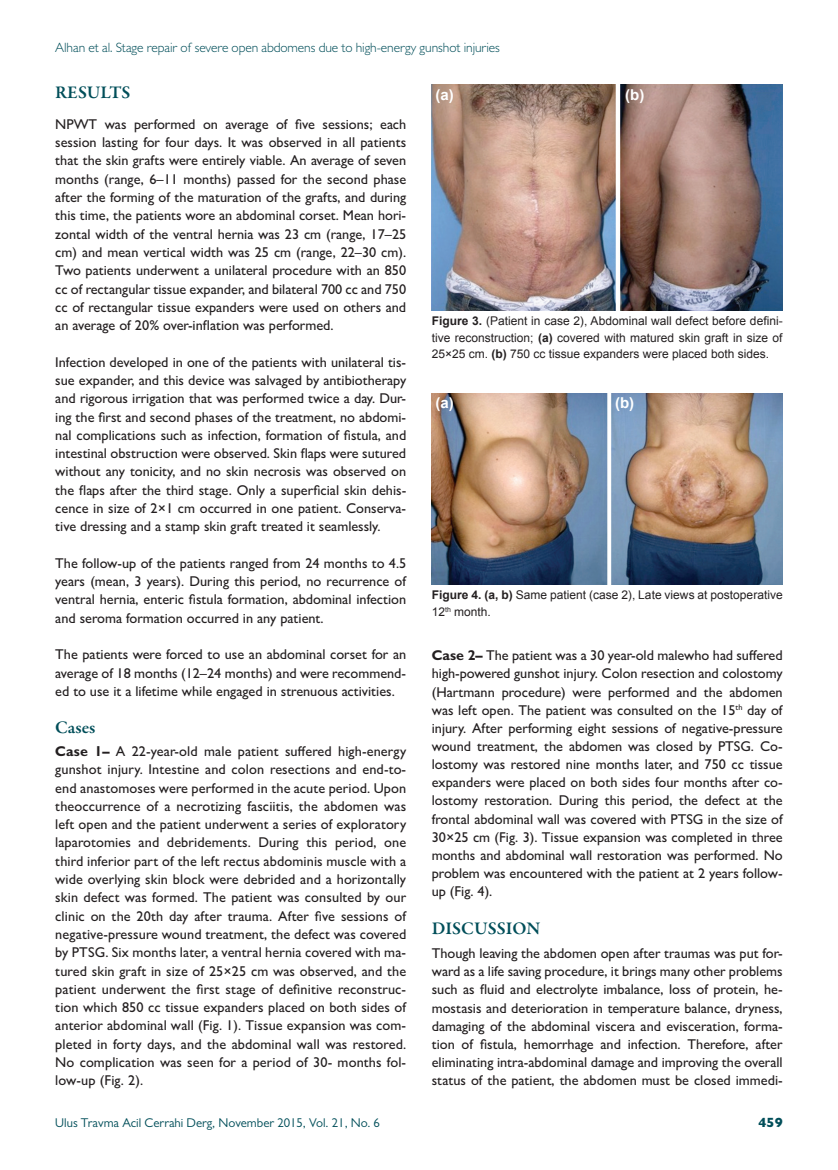
<style>
.page{position:relative;width:838px;height:1170px;background:#fff}
.page>*{position:absolute;margin:0;border:0;box-sizing:border-box;transform-origin:0 0}
.t1{font:600 18px "Garamond Premr Pro";color:#004e59}
.t2{font:700 15px "Arial";color:#fff}
.t3{font:500 14.25px/18.3px "Gill Sans MT Pro";color:#231f20;text-align:justify}
.t4{font:300 13.5px "Gill Sans MT Pro";letter-spacing:-.005em;color:#004e59}
.t5{font:800 13.5px "Gill Sans MT Pro";color:#004e59}
.t6{font:12.75px "Gill Sans MT Pro";color:#004e59}
.t7{font:12px/16.5px "Arial";color:#231f20;text-align:justify}
.s1{font-weight:700}
</style>
<div class="page">
<img style="left:432px;top:85px;width:350px;height:225px">
<img style="left:432px;top:393px;width:350px;height:191px">
<p class="t4" style="left:55px;top:39px;width:446px">Alhan et al. Stage repair of severe open abdomens due to high-energy gunshot injuries</p>
<p class="t1" style="left:55px;top:81px;width:77px">RESULTS</p>
<p class="t3" style="left:55px;top:115px;width:352px">NPWT was performed on average of five sessions; each session lasting for four days. It was observed in all patients that the skin grafts were entirely viable. An average of seven months (range, 6–11 months) passed for the second phase after the forming of the maturation of the grafts, and during this time, the patients wore an abdominal corset. Mean hori&shy;zontal width of the ventral hernia was 23 cm (range, 17–25 cm) and mean vertical width was 25 cm (range, 22–30 cm).<br>Two patients underwent a unilateral procedure with an 850 cc of rectangular tissue expander, and bilateral 700 cc and 750 cc of rectangular tissue expanders were used on others and an average of 20% over-inflation was performed.</p>
<p class="t3" style="left:55px;top:352px;width:352px">Infection developed in one of the patients with unilateral tis&shy;sue expander, and this device was salvaged by antibiotherapy and rigorous irrigation that was performed twice a day. Dur&shy;ing the first and second phases of the treatment, no abdomi&shy;nal complications such as infection, formation of fistula, and intestinal obstruction were observed. Skin flaps were sutured without any tonicity, and no skin necrosis was observed on the flaps after the third stage. Only a superficial skin dehis&shy;cence in size of 2×1 cm occurred in one patient. Conserva&shy;tive dressing and a stamp skin graft treated it seamlessly.</p>
<p class="t3" style="left:55px;top:553px;width:352px">The follow-up of the patients ranged from 24 months to 4.5 years (mean, 3 years). During this period, no recurrence of ventral hernia, enteric fistula formation, abdominal infection and seroma formation occurred in any patient.</p>
<p class="t3" style="left:55px;top:645px;width:352px">The patients were forced to use an abdominal corset for an average of 18 months (12–24 months) and were recommend&shy;ed to use it a lifetime while engaged in strenuous activities.</p>
<p class="t1" style="left:55px;top:717px;width:42px">Cases</p>
<p class="t3" style="left:55px;top:741px;width:352px"><span class="s1">Case 1–</span> A 22-year-old male patient suffered high-energy gunshot injury. Intestine and colon resections and end-to&shy;end anastomoses were performed in the acute period. Upon theoccurrence of a necrotizing fasciitis, the abdomen was left open and the patient underwent a series of exploratory laparotomies and debridements. During this period, one third inferior part of the left rectus abdominis muscle with a wide overlying skin block were debrided and a horizontally skin defect was formed. The patient was consulted by our clinic on the 20th day after trauma. After five sessions of negative-pressure wound treatment, the defect was covered by PTSG. Six months later, a ventral hernia covered with ma&shy;tured skin graft in size of 25×25 cm was observed, and the patient underwent the first stage of definitive reconstruc&shy;tion which 850 cc tissue expanders placed on both sides of anterior abdominal wall (Fig. 1). Tissue expansion was com&shy;pleted in forty days, and the abdominal wall was restored.<br>No complication was seen for a period of 30- months fol&shy;low-up (Fig. 2).</p>
<p class="t2" style="left:435px;top:87px;width:20px">(a)</p>
<p class="t2" style="left:625px;top:87px;width:21px">(b)</p>
<p class="t7" style="left:432px;top:313px;width:352px"><span class="s1">Figure 3.</span> (Patient in case 2), Abdominal wall defect before defini&shy;tive reconstruction; <span class="s1">(a)</span> covered with matured skin graft in size of 25×25 cm. <span class="s1">(b)</span> 750 cc tissue expanders were placed both sides.</p>
<p class="t2" style="left:435px;top:394px;width:20px">(a)</p>
<p class="t2" style="left:615px;top:394px;width:21px">(b)</p>
<p class="t7" style="left:432px;top:587px;width:352px"><span class="s1">Figure 4. (a, b)</span> Same patient (case 2), Late views at postoperative<br>12<sup>th</sup> month.</p>
<p class="t3" style="left:432px;top:646px;width:352px"><span class="s1">Case 2–</span> The patient was a 30 year-old malewho had suffered high-powered gunshot injury. Colon resection and colostomy (Hartmann procedure) were performed and the abdomen was left open. The patient was consulted on the 15<sup>th</sup> day of injury. After performing eight sessions of negative-pressure wound treatment, the abdomen was closed by PTSG. Co&shy;lostomy was restored nine months later, and 750 cc tissue expanders were placed on both sides four months after co&shy;lostomy restoration. During this period, the defect at the frontal abdominal wall was covered with PTSG in the size of 30×25 cm (Fig. 3). Tissue expansion was completed in three months and abdominal wall restoration was performed. No problem was encountered with the patient at 2 years follow&shy;up (Fig. 4).</p>
<p class="t1" style="left:432px;top:917px;width:110px">DISCUSSION</p>
<p class="t3" style="left:432px;top:944px;width:352px">Though leaving the abdomen open after traumas was put for&shy;ward as a life saving procedure, it brings many other problems such as fluid and electrolyte imbalance, loss of protein, he&shy;mostasis and deterioration in temperature balance, dryness, damaging of the abdominal viscera and evisceration, forma&shy;tion of fistula, hemorrhage and infection. Therefore, after eliminating intra-abdominal damage and improving the overall status of the patient, the abdomen must be closed immedi-</p>
<p class="t6" style="left:55px;top:1115px;width:326px">Ulus Travma Acil Cerrahi Derg, November 2015, Vol. 21, No. 6</p>
<p class="t5" style="left:758px;top:1114px;width:26px">459</p>
</div>
